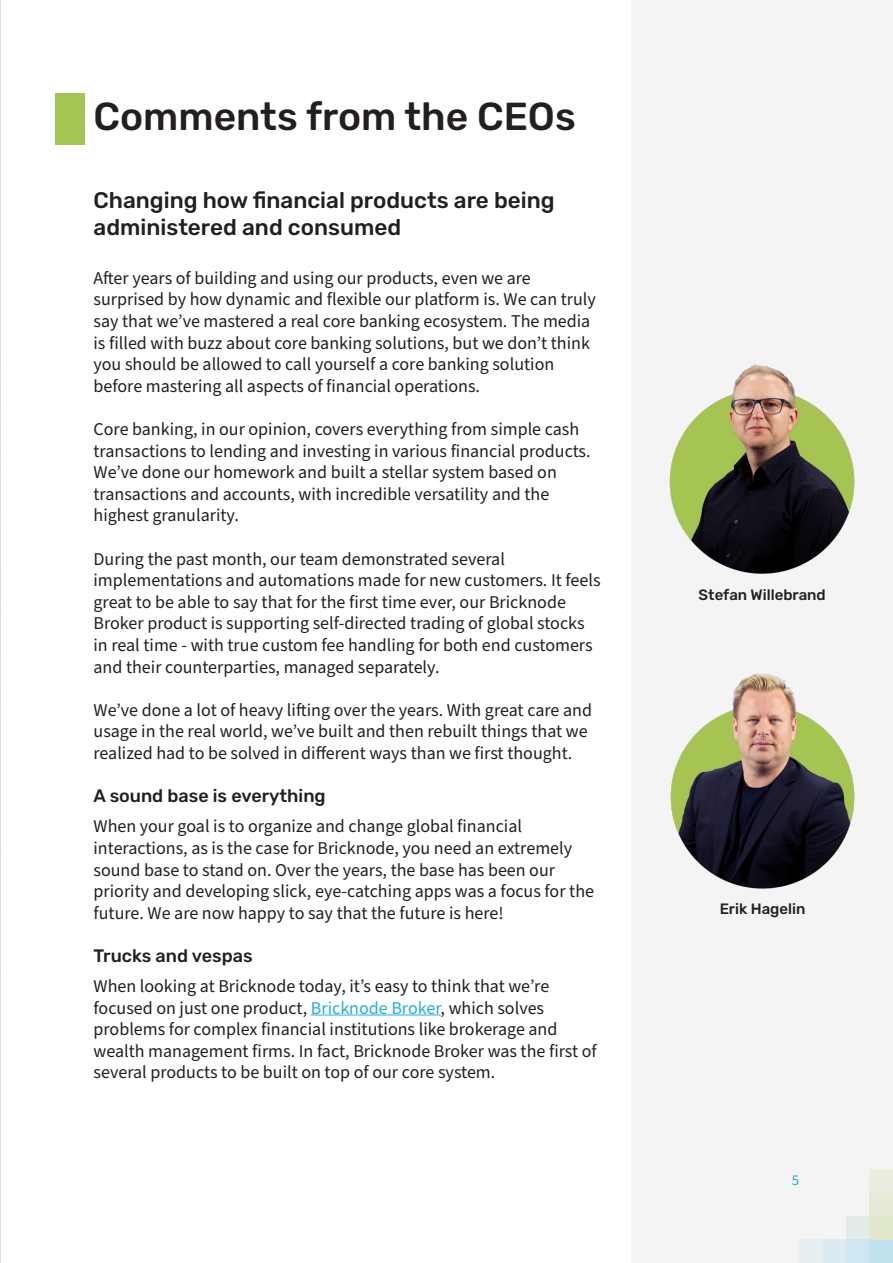
<style>
.page{position:relative;width:893px;height:1263px;background:#fff}
.page>*{position:absolute;margin:0;border:0;box-sizing:border-box;transform-origin:0 0}
.t1{font:500 39px "Rubik";color:#231f20}
.t2{font:500 22.5px/27px "Rubik";color:#231f20}
.BN_Paragraph_Lead{font:18px/21.6px "Source Sans Pro";color:#231f20}
.t3{font:500 18px "Rubik";color:#231f20}
.BN_Cell_Header_Parag{font:500 15px "Rubik";color:#231f20}
.BN_Paragraph{font:15px "Source Sans Pro";color:#27aee1}
.s1{color:#27aee1}
</style>
<div class="page">
<div style="left:631px;top:0;width:262px;height:1263px;background:#f4f4f4"></div>
<img style="left:0;top:0;width:1px;height:1263px">
<hr style="left:311px;top:1014px;width:130px;height:1px;background:#27aee1">
<div style="left:55px;top:94px;width:30px;height:51px;background:#a5c452"></div>
<img style="left:669px;top:364px;width:186px;height:210px">
<img style="left:670px;top:673px;width:185px;height:216px">
<div style="left:870px;top:1239px;width:23px;height:24px;background:#c1e2ef"></div>
<div style="left:870px;top:1216px;width:23px;height:23px;background:#e0e8cb"></div>
<div style="left:846px;top:1216px;width:24px;height:23px;background:#e2ece9"></div>
<div style="left:870px;top:1193px;width:23px;height:23px;background:#e5ebd6"></div>
<div style="left:870px;top:1169px;width:23px;height:24px;background:#eaeee0"></div>
<div style="left:846px;top:1239px;width:24px;height:24px;background:#cee7f0"></div>
<div style="left:823px;top:1239px;width:23px;height:24px;background:#dbebf1"></div>
<div style="left:799px;top:1239px;width:24px;height:24px;background:#e7eff2"></div>
<h2 class="t1" style="left:94px;top:94px;width:484px">Comments from the CEOs</h2>
<h3 class="t2" style="left:94px;top:187px;width:463px">Changing how financial products are being administered and consumed</h3>
<p class="BN_Paragraph_Lead" style="left:94px;top:268px;width:504px">After years of building and using our products, even we are surprised by how dynamic and flexible our platform is. We can truly say that we’ve mastered a real core banking ecosystem. The media is filled with buzz about core banking solutions, but we don’t think you should be allowed to call yourself a core banking solution before mastering all aspects of financial operations.</p>
<p class="BN_Paragraph_Lead" style="left:94px;top:419px;width:499px">Core banking, in our opinion, covers everything from simple cash transactions to lending and investing in various financial products.<br>We’ve done our homework and built a stellar system based on transactions and accounts, with incredible versatility and the highest granularity.</p>
<p class="BN_Paragraph_Lead" style="left:94px;top:548px;width:508px">During the past month, our team demonstrated several implementations and automations made for new customers. It feels great to be able to say that for the first time ever, our Bricknode Broker product is supporting self-directed trading of global stocks in real time - with true custom fee handling for both end customers and their counterparties, managed separately.</p>
<p class="BN_Paragraph_Lead" style="left:94px;top:700px;width:500px">We’ve done a lot of heavy lifting over the years. With great care and usage in the real world, we’ve built and then rebuilt things that we realized had to be solved in different ways than we first thought.</p>
<h4 class="t3" style="left:94px;top:786px;width:234px">A sound base is everything</h4>
<p class="BN_Paragraph_Lead" style="left:94px;top:816px;width:502px">When your goal is to organize and change global financial interactions, as is the case for Bricknode, you need an extremely sound base to stand on. Over the years, the base has been our priority and developing slick, eye-catching apps was a focus for the future. We are now happy to say that the future is here!</p>
<h4 class="t3" style="left:94px;top:945px;width:161px">Trucks and vespas</h4>
<p class="BN_Paragraph_Lead" style="left:94px;top:976px;width:505px">When looking at Bricknode today, it’s easy to think that we’re focused on just one product, <span class="s1">Bricknode Broker</span>, which solves problems for complex financial institutions like brokerage and wealth management firms. In fact, Bricknode Broker was the first of several products to be built on top of our core system.</p>
<p class="BN_Cell_Header_Parag" style="left:699px;top:586px;width:129px">Stefan Willebrand</p>
<p class="BN_Cell_Header_Parag" style="left:720px;top:900px;width:87px">Erik Hagelin</p>
<p class="BN_Paragraph" style="left:792px;top:1170px;width:9px">5</p>
</div>
